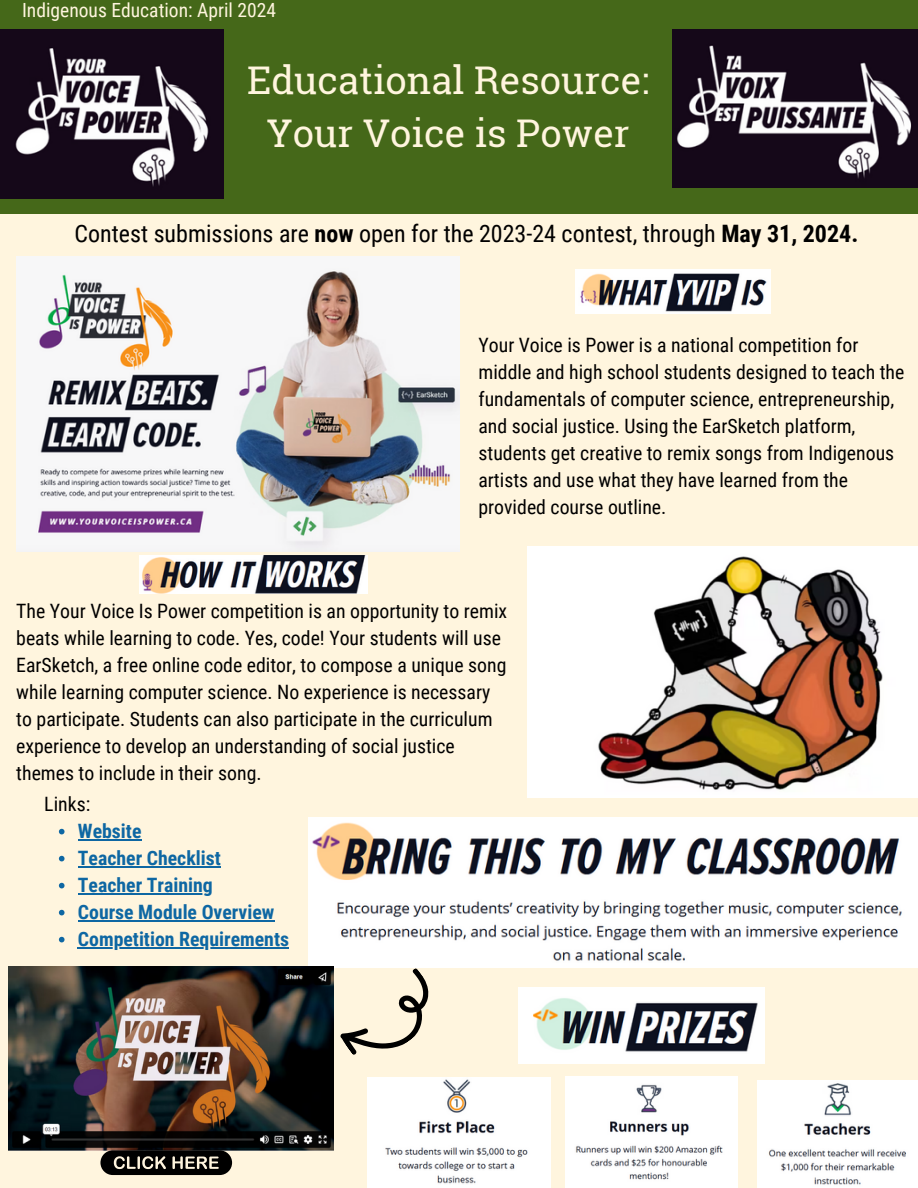
<style>
.page{position:relative;width:918px;height:1188px;background:#fff5de}
.page>*{position:absolute;margin:0;border:0;box-sizing:border-box;transform-origin:0 0}
.t1{font:38.25px/52.9px "Roboto Slab";color:#fff5de;text-align:center}
.t2{font:24px "Roboto Condensed";color:#000}
.t3{font:19.8px/27px "Roboto Condensed";color:#000}
.t4{font:700 19.8px/27px "Roboto Condensed";color:#0e67a3}
.t5{font:19.5px "Roboto Condensed";color:#fff5de}
.s1{font-weight:700}
</style>
<div class="page">
<div style="left:0;top:0;width:918px;height:214px;background:#456819"></div>
<img style="left:16px;top:257px;width:444px;height:294px">
<img style="left:575px;top:270px;width:195px;height:44px">
<img style="left:140px;top:555px;width:227px;height:39px">
<img style="left:528px;top:547px;width:390px;height:251px">
<img style="left:0;top:30px;width:224px;height:169px">
<img style="left:308px;top:818px;width:610px;height:149px">
<img style="left:673px;top:30px;width:245px;height:157px">
<img style="left:367px;top:1077px;width:183px;height:111px">
<img style="left:758px;top:1080px;width:159px;height:108px">
<img style="left:566px;top:1077px;width:172px;height:111px">
<img style="left:518px;top:987px;width:247px;height:77px">
<svg style="left:333px;top:967px;width:116px;height:106px"></svg>
<img style="left:8px;top:967px;width:325px;height:183px">
<svg style="left:59px;top:829px;width:6px;height:5px"></svg>
<hr style="left:78px;top:839px;width:63px;height:1px;background:#0e67a3">
<svg style="left:59px;top:856px;width:6px;height:5px"></svg>
<hr style="left:78px;top:866px;width:143px;height:1px;background:#0e67a3">
<svg style="left:59px;top:883px;width:6px;height:5px"></svg>
<hr style="left:78px;top:893px;width:135px;height:1px;background:#0e67a3">
<svg style="left:59px;top:910px;width:6px;height:5px"></svg>
<hr style="left:78px;top:920px;width:196px;height:1px;background:#0e67a3">
<svg style="left:59px;top:937px;width:6px;height:5px"></svg>
<hr style="left:78px;top:947px;width:211px;height:1px;background:#0e67a3">
<svg style="left:100px;top:1150px;width:132px;height:25px;background:#36342f"></svg>
<p class="t5" style="left:22px;top:-1px;width:256px">Indigenous Education: April 2024</p>
<h1 class="t1" style="left:247px;top:53px;width:404px">Educational Resource:<br>Your Voice is Power</h1>
<p class="t2" style="left:75px;top:220px;width:785px">Contest submissions are <span class="s1">now</span> open for the 2023-24 contest, through <span class="s1">May 31, 2024.</span></p>
<p class="t3" style="left:479px;top:332px;width:427px">Your Voice is Power is a national competition for middle and high school students designed to teach the fundamentals of computer science, entrepreneurship, and social justice. Using the EarSketch platform, students get creative to remix songs from Indigenous artists and use what they have learned from the provided course outline.</p>
<p class="t3" style="left:16px;top:598px;width:492px">The Your Voice Is Power competition is an opportunity to remix beats while learning to code. Yes, code! Your students will use EarSketch, a free online code editor, to compose a unique song while learning computer science. No experience is necessary to participate. Students can also participate in the curriculum experience to develop an understanding of social justice themes to include in their song.</p>
<p class="t3" style="left:44px;top:791px;width:48px">Links:</p>
<p class="t4" style="left:78px;top:818px;width:213px">Website<br>Teacher Checklist<br>Teacher Training<br>Course Module Overview<br>Competition Requirements</p>
</div>
